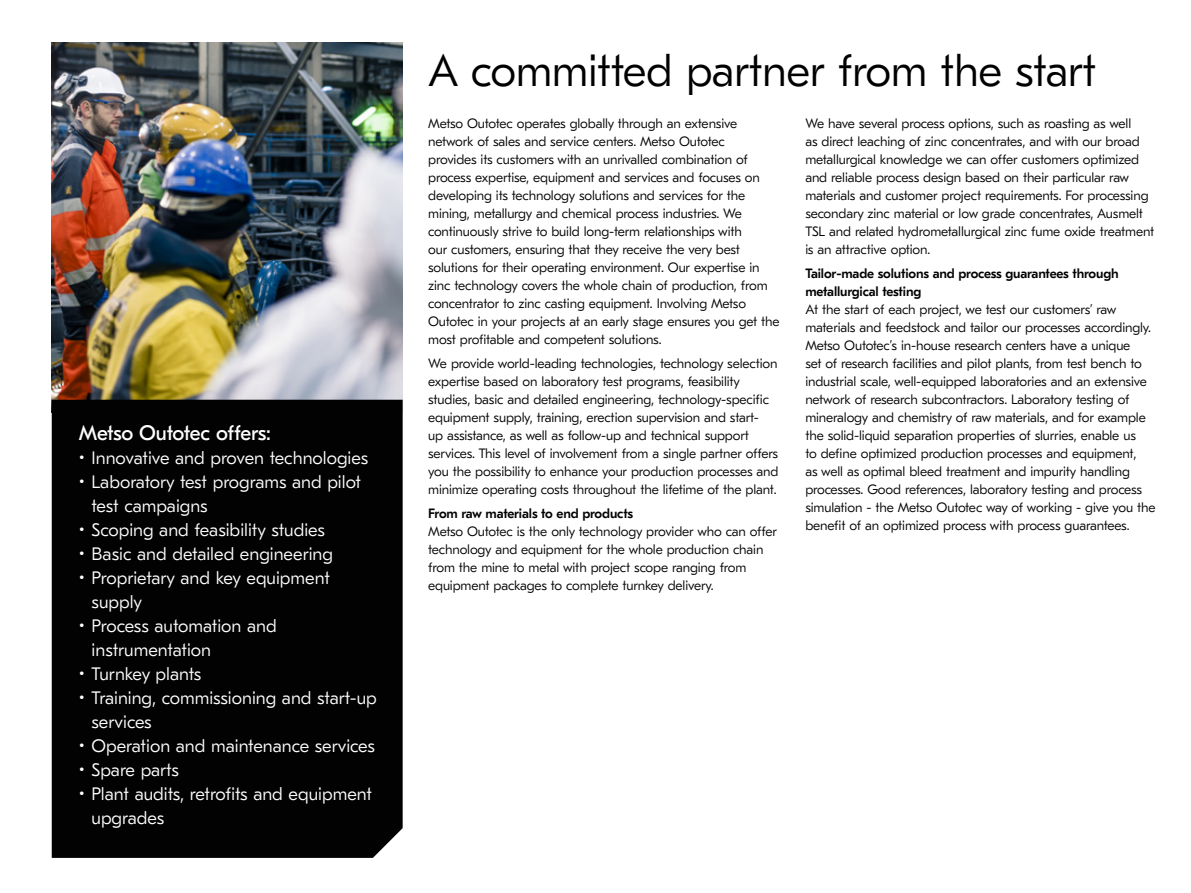
<style>
.page{position:relative;width:1191px;height:893px;background:#fff}
.page>*{position:absolute;margin:0;border:0;box-sizing:border-box;transform-origin:0 0}
.t1{font:300 45px "GT Eesti Pro Text";letter-spacing:-.01em;color:#000}
.t2{font:21px "GT Eesti Pro Text";letter-spacing:-.03em;color:#fff}
.t3{font:300 18px/24px "GT Eesti Pro Text";color:#fff}
.t4{font:300 13.5px/18px "GT Eesti Pro Text";letter-spacing:-.01em;color:#000}
.t5{font:500 13.5px/18px "GT Eesti Pro Text";letter-spacing:-.01em;color:#000}
</style>
<div class="page">
<img style="left:51px;top:43px;width:352px;height:369px">
<div style="left:52px;top:400px;width:351px;height:458px;background:#020203"></div>
<h2 class="t2" style="left:79px;top:421px;width:194px">Metso Outotec offers:</h2>
<h3 class="t3" style="left:79px;top:446px;width:291px">• Innovative and proven technologies</h3>
<h3 class="t3" style="left:92px;top:470px;width:271px;text-indent:-13px">• Laboratory test programs and pilot test campaigns</h3>
<h3 class="t3" style="left:79px;top:518px;width:248px">• Scoping and feasibility studies</h3>
<h3 class="t3" style="left:79px;top:542px;width:256px">• Basic and detailed engineering</h3>
<h3 class="t3" style="left:92px;top:566px;width:240px;text-indent:-13px">• Proprietary and key equipment supply</h3>
<h3 class="t3" style="left:92px;top:614px;width:187px;text-indent:-13px">• Process automation and instrumentation</h3>
<h3 class="t3" style="left:79px;top:662px;width:124px">• Turnkey plants</h3>
<h3 class="t3" style="left:92px;top:686px;width:287px;text-indent:-13px">• Training, commissioning and start-up services</h3>
<h3 class="t3" style="left:79px;top:734px;width:298px">• Operation and maintenance services</h3>
<h3 class="t3" style="left:79px;top:758px;width:101px">• Spare parts</h3>
<h3 class="t3" style="left:92px;top:782px;width:282px;text-indent:-13px">• Plant audits, retrofits and equipment upgrades</h3>
<h1 class="t1" style="left:428px;top:45px;width:670px">A committed partner from the start</h1>
<p class="t4" style="left:428px;top:114px;width:353px">Metso Outotec operates globally through an extensive network of sales and service centers. Metso Outotec<br>provides its customers with an unrivalled combination of process expertise, equipment and services and focuses on developing its technology solutions and services for the mining, metallurgy and chemical process industries. We continuously strive to build long-term relationships with<br>our customers, ensuring that they receive the very best solutions for their operating environment. Our expertise in zinc technology covers the whole chain of production, from concentrator to zinc casting equipment. Involving Metso Outotec in your projects at an early stage ensures you get the most profitable and competent solutions.</p>
<p class="t4" style="left:428px;top:354px;width:352px">We provide world-leading technologies, technology selection expertise based on laboratory test programs, feasibility studies, basic and detailed engineering, technology-specific equipment supply, training, erection supervision and start-<br>up assistance, as well as follow-up and technical support services. This level of involvement from a single partner offers you the possibility to enhance your production processes and minimize operating costs throughout the lifetime of the plant.</p>
<p class="t5" style="left:428px;top:504px;width:206px">From raw materials to end products</p>
<p class="t4" style="left:428px;top:522px;width:350px">Metso Outotec is the only technology provider who can offer technology and equipment for the whole production chain from the mine to metal with project scope ranging from equipment packages to complete turnkey delivery.</p>
<p class="t4" style="left:805px;top:114px;width:350px">We have several process options, such as roasting as well<br>as direct leaching of zinc concentrates, and with our broad metallurgical knowledge we can offer customers optimized and reliable process design based on their particular raw materials and customer project requirements. For processing secondary zinc material or low grade concentrates, Ausmelt TSL and related hydrometallurgical zinc fume oxide treatment is an attractive option.</p>
<p class="t5" style="left:805px;top:264px;width:315px">Tailor-made solutions and process guarantees through metallurgical testing</p>
<p class="t4" style="left:805px;top:300px;width:352px">At the start of each project, we test our customers’ raw materials and feedstock and tailor our processes accordingly.<br>Metso Outotec’s in-house research centers have a unique<br>set of research facilities and pilot plants, from test bench to industrial scale, well-equipped laboratories and an extensive network of research subcontractors. Laboratory testing of mineralogy and chemistry of raw materials, and for example the solid-liquid separation properties of slurries, enable us<br>to define optimized production processes and equipment,<br>as well as optimal bleed treatment and impurity handling processes. Good references, laboratory testing and process simulation - the Metso Outotec way of working - give you the benefit of an optimized process with process guarantees.</p>
</div>
